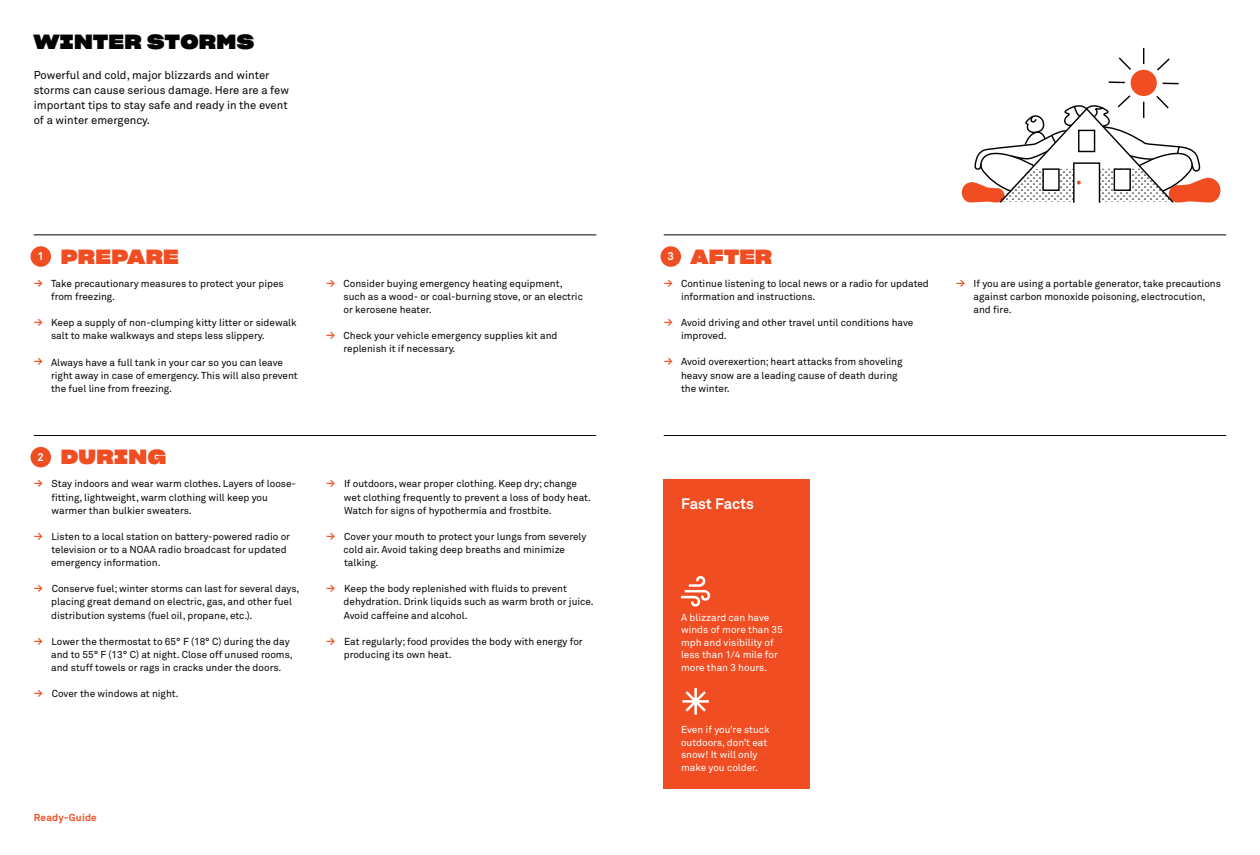
<style>
.page{position:relative;width:1260px;height:855px;background:#fff}
.page>*{position:absolute;margin:0;border:0;box-sizing:border-box;transform-origin:0 0}
.t1{font:20px "Sharp Grotesk Bold 25";letter-spacing:.02em;color:#f04d22}
.t2{font:20px "Sharp Grotesk Bold 25";letter-spacing:.02em;color:#040503}
.t3{font:700 15px "Akkurat";letter-spacing:-.005em;color:#fff}
.t4{font:11.25px/15px "Akkurat";color:#040503}
.t5{font:700 11.25px "Akkurat";color:#f04d22}
.t6{font:700 11.25px "Akkurat";color:#fff}
.t7{font:10px/13.1px "Akkurat";color:#040503}
.t8{font:10px/12.5px "Akkurat";color:#fff}
.t9{font:700 10px "Akkurat";letter-spacing:.02em;color:#f04d22}
</style>
<div class="page">
<div style="left:664px;top:479px;width:146px;height:310px;background:#f04d22"></div>
<hr style="left:34px;top:234px;width:562px;height:1px;background:#040503">
<hr style="left:664px;top:234px;width:562px;height:1px;background:#040503">
<hr style="left:34px;top:435px;width:562px;height:1px;background:#040503">
<div style="left:31px;top:246px;width:20px;height:21px;background:#f04d22;border-radius:50%"></div>
<div style="left:661px;top:246px;width:20px;height:21px;background:#f04d22;border-radius:50%"></div>
<div style="left:31px;top:447px;width:20px;height:20px;background:#f04d22;border-radius:50%"></div>
<svg style="left:681px;top:576px;width:30px;height:31px"></svg>
<svg style="left:682px;top:688px;width:27px;height:27px"></svg>
<hr style="left:664px;top:435px;width:562px;height:1px;background:#040503">
<div style="left:1131px;top:70px;width:26px;height:26px;background:#f04d22;border-radius:50%"></div>
<svg style="left:1143px;top:48px;width:1px;height:16px"></svg>
<svg style="left:1118px;top:57px;width:13px;height:13px"></svg>
<svg style="left:1109px;top:81px;width:16px;height:2px"></svg>
<svg style="left:1163px;top:83px;width:16px;height:1px"></svg>
<svg style="left:1157px;top:58px;width:13px;height:13px"></svg>
<svg style="left:962px;top:94px;width:258px;height:109px"></svg>
<div style="left:1042px;top:168px;width:18px;height:23px;border:1px solid #040503"></div>
<div style="left:1114px;top:168px;width:17px;height:23px;border:1px solid #040503"></div>
<h1 class="t2" style="left:34px;top:25px;width:222px">WINTER STORMS</h1>
<p class="t4" style="left:34px;top:68px;width:257px">Powerful and cold, major blizzards and winter storms can cause serious damage. Here are a few important tips to stay safe and ready in the event of a winter emergency.</p>
<h1 class="t1" style="left:61px;top:240px;width:120px">PREPARE</h1>
<h1 class="t1" style="left:691px;top:240px;width:83px">AFTER</h1>
<p class="t6" style="left:38px;top:249px;width:8px">1</p>
<p class="t6" style="left:668px;top:249px;width:8px">3</p>
<p class="t5" style="left:34px;top:276px;width:10px">≥</p>
<p class="t5" style="left:34px;top:315px;width:10px">≥</p>
<p class="t5" style="left:34px;top:354px;width:10px">≥</p>
<p class="t7" style="left:51px;top:277px;width:234px">Take precautionary measures to protect your pipes from freezing.</p>
<p class="t7" style="left:51px;top:316px;width:247px">Keep a supply of non-clumping kitty litter or sidewalk salt to make walkways and steps less slippery.</p>
<p class="t7" style="left:51px;top:355px;width:248px">Always have a full tank in your car so you can leave right away in case of emergency. This will also prevent the fuel line from freezing.</p>
<p class="t5" style="left:326px;top:276px;width:10px">≥</p>
<p class="t5" style="left:326px;top:328px;width:10px">≥</p>
<p class="t7" style="left:344px;top:276px;width:241px">Consider buying emergency heating equipment, such as a wood- or coal-burning stove, or an electric or kerosene heater.</p>
<p class="t7" style="left:344px;top:329px;width:215px">Check your vehicle emergency supplies kit and replenish it if necessary.</p>
<p class="t6" style="left:38px;top:450px;width:8px">2</p>
<h1 class="t1" style="left:61px;top:440px;width:107px">DURING</h1>
<p class="t5" style="left:34px;top:476px;width:10px">≥</p>
<p class="t5" style="left:34px;top:529px;width:10px">≥</p>
<p class="t5" style="left:34px;top:581px;width:10px">≥</p>
<p class="t5" style="left:34px;top:634px;width:10px">≥</p>
<p class="t5" style="left:34px;top:686px;width:10px">≥</p>
<p class="t7" style="left:51px;top:477px;width:246px">Stay indoors and wear warm clothes. Layers of loose&shy;fitting, lightweight, warm clothing will keep you warmer than bulkier sweaters.</p>
<p class="t7" style="left:51px;top:530px;width:240px">Listen to a local station on battery-powered radio or television or to a NOAA radio broadcast for updated emergency information.</p>
<p class="t7" style="left:51px;top:582px;width:250px">Conserve fuel; winter storms can last for several days, placing great demand on electric, gas, and other fuel distribution systems (fuel oil, propane, etc.).</p>
<p class="t7" style="left:51px;top:635px;width:243px">Lower the thermostat to 65° F (18° C) during the day and to 55° F (13° C) at night. Close off unused rooms, and stuff towels or rags in cracks under the doors.</p>
<p class="t7" style="left:52px;top:687px;width:129px">Cover the windows at night.</p>
<p class="t5" style="left:326px;top:476px;width:10px">≥</p>
<p class="t5" style="left:326px;top:529px;width:10px">≥</p>
<p class="t5" style="left:326px;top:581px;width:10px">≥</p>
<p class="t5" style="left:326px;top:634px;width:10px">≥</p>
<p class="t7" style="left:344px;top:477px;width:249px">If outdoors, wear proper clothing. Keep dry; change wet clothing frequently to prevent a loss of body heat.<br>Watch for signs of hypothermia and frostbite.</p>
<p class="t7" style="left:344px;top:530px;width:244px">Cover your mouth to protect your lungs from severely cold air. Avoid taking deep breaths and minimize talking.</p>
<p class="t7" style="left:344px;top:582px;width:252px">Keep the body replenished with fluids to prevent dehydration. Drink liquids such as warm broth or juice.<br>Avoid caffeine and alcohol.</p>
<p class="t7" style="left:344px;top:635px;width:241px">Eat regularly; food provides the body with energy for producing its own heat.</p>
<p class="t9" style="left:34px;top:811px;width:65px">Ready-Guide</p>
<p class="t5" style="left:664px;top:276px;width:10px">≥</p>
<p class="t5" style="left:664px;top:315px;width:10px">≥</p>
<p class="t5" style="left:664px;top:354px;width:10px">≥</p>
<p class="t7" style="left:681px;top:276px;width:249px">Continue listening to local news or a radio for updated information and instructions.</p>
<p class="t7" style="left:681px;top:316px;width:234px">Avoid driving and other travel until conditions have improved.</p>
<p class="t7" style="left:681px;top:355px;width:223px">Avoid overexertion; heart attacks from shoveling heavy snow are a leading cause of death during the winter.</p>
<h2 class="t3" style="left:681px;top:494px;width:74px">Fast Facts</h2>
<p class="t8" style="left:681px;top:611px;width:103px">A blizzard can have winds of more than 35 mph and visibility of less than 1/4 mile for more than 3 hours.</p>
<p class="t8" style="left:681px;top:723px;width:90px">Even if you’re stuck outdoors, don’t eat snow! It will only make you colder.</p>
<p class="t5" style="left:956px;top:276px;width:10px">≥</p>
<p class="t7" style="left:974px;top:277px;width:249px">If you are using a portable generator, take precautions against carbon monoxide poisoning, electrocution, and fire.</p>
</div>
